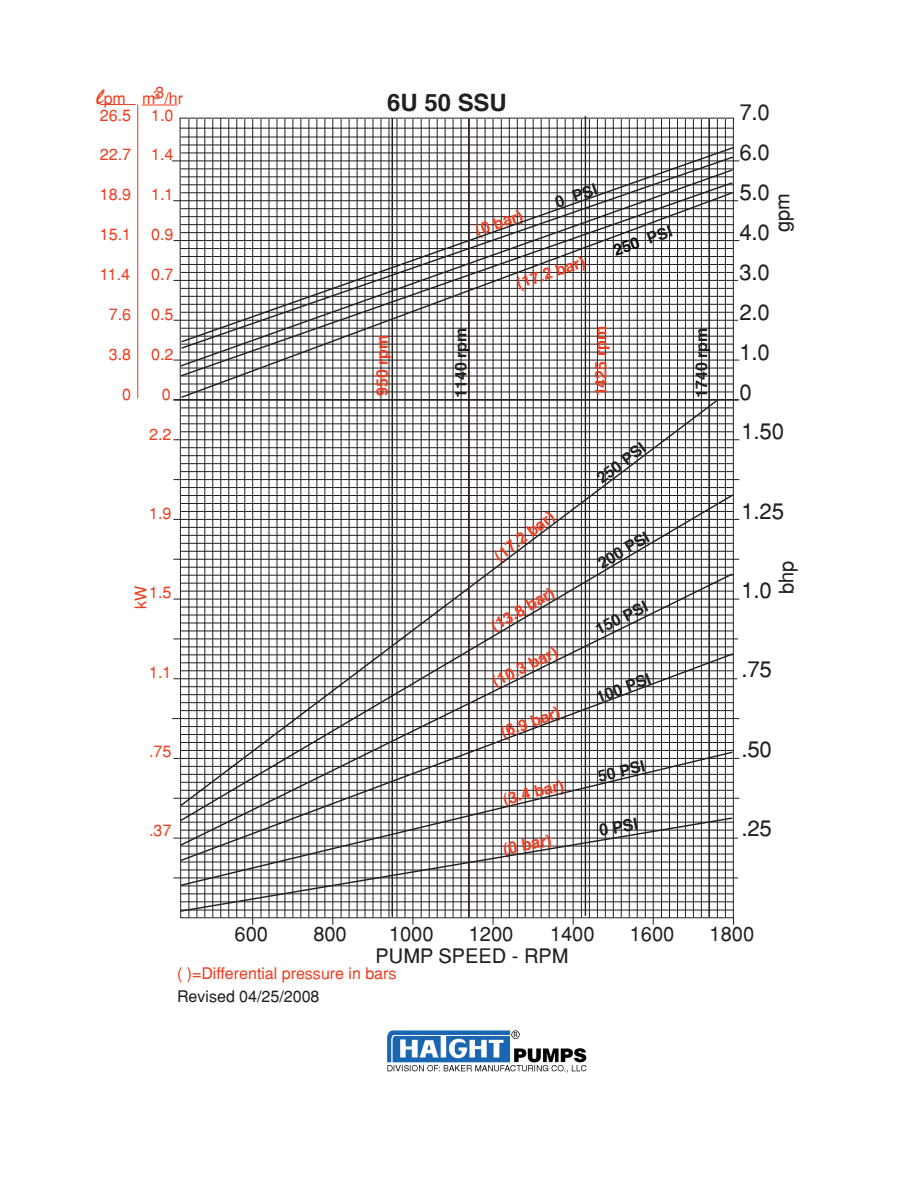
<style>
.page{position:relative;width:918px;height:1188px;background:#fff}
.page>*{position:absolute;margin:0;border:0;box-sizing:border-box;transform-origin:0 0}
.t1{font:700 24px "Helvetica";color:#231f20}
.t2{font:21.9px/39.9px "Helvetica";color:#231f20;text-align:justify}
.t3{font:19.95px "Helvetica";color:#231f20}
.t4{font:700 16.65px "Helvetica";color:#ef3e22;scale:.96 1}
.t5{font:700 16.65px "Helvetica";color:#231f20;scale:.96 1}
.t6{font:15.9px "Helvetica";color:#ef3e22}
.t7{font:700 15.9px "Helvetica";color:#ef3e22}
.t8{font:700 15.9px "Helvetica";color:#231f20}
.t9{font:15.9px "Helvetica";color:#231f20}
.t10{font:15.9px "Helvetica";color:#ee4122}
.t11{font:700 15.9px "Helvetica";color:#060705}
.t12{font:12px "Helvetica";color:#ee4122}
.s1{font-family:"Brush Script Std";font-size:24px}
.s2{color:#231f20}
</style>
<div class="page">
<hr style="left:173px;top:240px;width:566px;height:1px;background:#231f20">
<hr style="left:173px;top:280px;width:565px;height:1px;background:#231f20">
<hr style="left:173px;top:320px;width:565px;height:1px;background:#231f20">
<hr style="left:173px;top:360px;width:566px;height:1px;background:#231f20">
<hr style="left:173px;top:400px;width:566px;height:1px;background:#231f20">
<hr style="left:173px;top:439px;width:566px;height:1px;background:#231f20">
<hr style="left:173px;top:479px;width:566px;height:1px;background:#231f20">
<hr style="left:173px;top:519px;width:566px;height:1px;background:#231f20">
<hr style="left:173px;top:559px;width:566px;height:1px;background:#231f20">
<hr style="left:173px;top:599px;width:566px;height:1px;background:#231f20">
<hr style="left:173px;top:639px;width:565px;height:1px;background:#231f20">
<hr style="left:173px;top:678px;width:564px;height:1px;background:#231f20">
<hr style="left:172px;top:718px;width:567px;height:1px;background:#231f20">
<hr style="left:173px;top:758px;width:566px;height:1px;background:#231f20">
<hr style="left:173px;top:798px;width:566px;height:1px;background:#231f20">
<hr style="left:173px;top:838px;width:565px;height:1px;background:#231f20">
<hr style="left:173px;top:878px;width:565px;height:1px;background:#231f20">
<svg style="left:179px;top:117px;width:555px;height:808px"></svg>
<hr style="left:181px;top:137px;width:552px;height:1px;background:#231f20">
<hr style="left:181px;top:145px;width:552px;height:1px;background:#231f20">
<hr style="left:172px;top:161px;width:567px;height:1px;background:#231f20">
<hr style="left:173px;top:200px;width:565px;height:1px;background:#231f20">
<hr style="left:180px;top:128px;width:553px;height:1px;background:#231f20">
<hr style="left:468px;top:119px;width:2px;height:798px;background:#231f20">
<hr style="left:708px;top:119px;width:2px;height:798px;background:#231f20">
<hr style="left:585px;top:116px;width:1px;height:800px;background:#231f20">
<hr style="left:392px;top:118px;width:1px;height:798px;background:#231f20">
<hr style="left:137px;top:105px;width:1px;height:293px;background:#ef3e22">
<hr style="left:174px;top:399px;width:564px;height:2px;background:#231f20">
<svg style="left:179px;top:887px;width:555px;height:26px"></svg>
<svg style="left:179px;top:862px;width:555px;height:25px"></svg>
<svg style="left:179px;top:837px;width:556px;height:25px"></svg>
<svg style="left:178px;top:823px;width:556px;height:24px"></svg>
<svg style="left:178px;top:493px;width:557px;height:330px"></svg>
<svg style="left:179px;top:398px;width:540px;height:409px"></svg>
<svg style="left:180px;top:146px;width:554px;height:9px"></svg>
<hr style="left:100px;top:104px;width:36px;height:1px;background:#ef4222">
<hr style="left:142px;top:105px;width:36px;height:1px;background:#ef4222">
<svg style="left:180px;top:155px;width:555px;height:166px"></svg>
<svg style="left:179px;top:168px;width:555px;height:13px"></svg>
<svg style="left:179px;top:181px;width:555px;height:197px"></svg>
<svg style="left:180px;top:191px;width:554px;height:208px"></svg>
<img style="left:387px;top:1030px;width:200px;height:43px">
<p class="t10" style="left:97px;top:88px;width:88px"><span class="s1">l</span>pm m3/hr</p>
<p class="t12" style="left:154px;top:86px;width:8px">3</p>
<p class="t6" style="left:100px;top:105px;width:33px">26.5</p>
<p class="t6" style="left:151px;top:105px;width:24px">1.0</p>
<p class="t6" style="left:100px;top:145px;width:33px">22.7</p>
<p class="t6" style="left:151px;top:145px;width:24px">1.4</p>
<p class="t6" style="left:100px;top:185px;width:33px">18.9</p>
<p class="t6" style="left:151px;top:185px;width:24px">1.1</p>
<p class="t6" style="left:100px;top:225px;width:33px">15.1</p>
<p class="t6" style="left:151px;top:225px;width:24px">0.9</p>
<p class="t6" style="left:100px;top:265px;width:32px">11.4</p>
<p class="t6" style="left:151px;top:265px;width:24px">0.7</p>
<p class="t6" style="left:109px;top:305px;width:24px">7.6</p>
<p class="t6" style="left:151px;top:305px;width:24px">0.5</p>
<p class="t6" style="left:109px;top:345px;width:24px">3.8</p>
<p class="t6" style="left:151px;top:345px;width:24px">0.2</p>
<p class="t6" style="left:122px;top:385px;width:10px">0</p>
<p class="t6" style="left:162px;top:385px;width:10px">0</p>
<p class="t1" style="left:387px;top:86px;width:121px">6U 50 SSU</p>
<p class="t7" style="left:473px;top:220px;width:50px;rotate:-19deg">(0 bar)</p>
<p class="t8" style="left:552px;top:193px;width:45px;rotate:-19deg">0 PSI</p>
<p class="t7" style="left:514px;top:274px;width:72px;rotate:-19deg">(17.2 bar)</p>
<p class="t11" style="left:610px;top:240px;width:63px;rotate:-19deg">250 <span class="s2">PSI</span></p>
<p class="t7" style="left:371px;top:396px;width:63px;rotate:-90deg">950 rpm</p>
<p class="t8" style="left:450px;top:398px;width:72px;rotate:-90deg">1140 rpm</p>
<p class="t7" style="left:590px;top:396px;width:72px;rotate:-90deg">1425 rpm</p>
<p class="t8" style="left:691px;top:398px;width:72px;rotate:-90deg">1740 rpm</p>
<p class="t2" style="left:739px;top:92px;width:32px">7.0<br>6.0<br>5.0<br>4.0<br>3.0<br>2.0<br>1.0<br>0</p>
<p class="t3" style="left:770px;top:232px;width:40px;rotate:-90deg">gpm</p>
<p class="t6" style="left:149px;top:424px;width:24px">2.2</p>
<p class="t8" style="left:592px;top:471px;width:58px;rotate:-37deg">250 PSI</p>
<p class="t2" style="left:741px;top:411px;width:44px">1.50</p>
<p class="t6" style="left:149px;top:504px;width:24px">1.9</p>
<p class="t6" style="left:131px;top:609px;width:25px;rotate:-90deg">kW</p>
<p class="t6" style="left:149px;top:583px;width:24px">1.5</p>
<p class="t7" style="left:490px;top:549px;width:72px;rotate:-37deg">(17.2 bar)</p>
<p class="t7" style="left:487px;top:618px;width:72px;rotate:-30deg">(13.8 bar)</p>
<p class="t8" style="left:594px;top:555px;width:58px;rotate:-30deg">200 PSI</p>
<p class="t8" style="left:591px;top:621px;width:58px;rotate:-27deg">150 PSI</p>
<p class="t2" style="left:741px;top:491px;width:44px">1.25</p>
<p class="t3" style="left:774px;top:594px;width:35px;rotate:-90deg">bhp</p>
<p class="t2" style="left:741px;top:570px;width:32px">1.0</p>
<p class="t6" style="left:149px;top:662px;width:24px">1.1</p>
<p class="t7" style="left:488px;top:673px;width:72px;rotate:-27deg">(10.3 bar)</p>
<p class="t8" style="left:593px;top:687px;width:58px;rotate:-20deg">100 PSI</p>
<p class="t2" style="left:741px;top:649px;width:32px">.75</p>
<p class="t6" style="left:149px;top:742px;width:24px">.75</p>
<p class="t7" style="left:498px;top:723px;width:64px;rotate:-20deg">(6.9 bar)</p>
<p class="t2" style="left:741px;top:729px;width:32px">.50</p>
<p class="t7" style="left:501px;top:789px;width:64px;rotate:-14deg">(3.4 bar)</p>
<p class="t8" style="left:596px;top:766px;width:49px;rotate:-14deg">50 PSI</p>
<p class="t6" style="left:149px;top:821px;width:24px">.37</p>
<p class="t4" style="left:501px;top:838px;width:52px;rotate:-11deg">(0 bar)</p>
<p class="t5" style="left:597px;top:820px;width:42px;rotate:-11deg">0 PSI</p>
<p class="t2" style="left:741px;top:808px;width:32px">.25</p>
<p class="t3" style="left:235px;top:922px;width:35px">600</p>
<p class="t3" style="left:313px;top:922px;width:35px">800</p>
<p class="t3" style="left:389px;top:922px;width:46px">1000</p>
<p class="t3" style="left:469px;top:922px;width:46px">1200</p>
<p class="t3" style="left:550px;top:922px;width:46px">1400</p>
<p class="t3" style="left:630px;top:922px;width:46px">1600</p>
<p class="t3" style="left:710px;top:922px;width:46px">1800</p>
<p class="t3" style="left:376px;top:944px;width:194px">PUMP SPEED - RPM</p>
<p class="t6" style="left:177px;top:964px;width:221px">( )=Differential pressure in bars</p>
<p class="t9" style="left:177px;top:987px;width:144px">Revised 04/25/2008</p>
</div>
